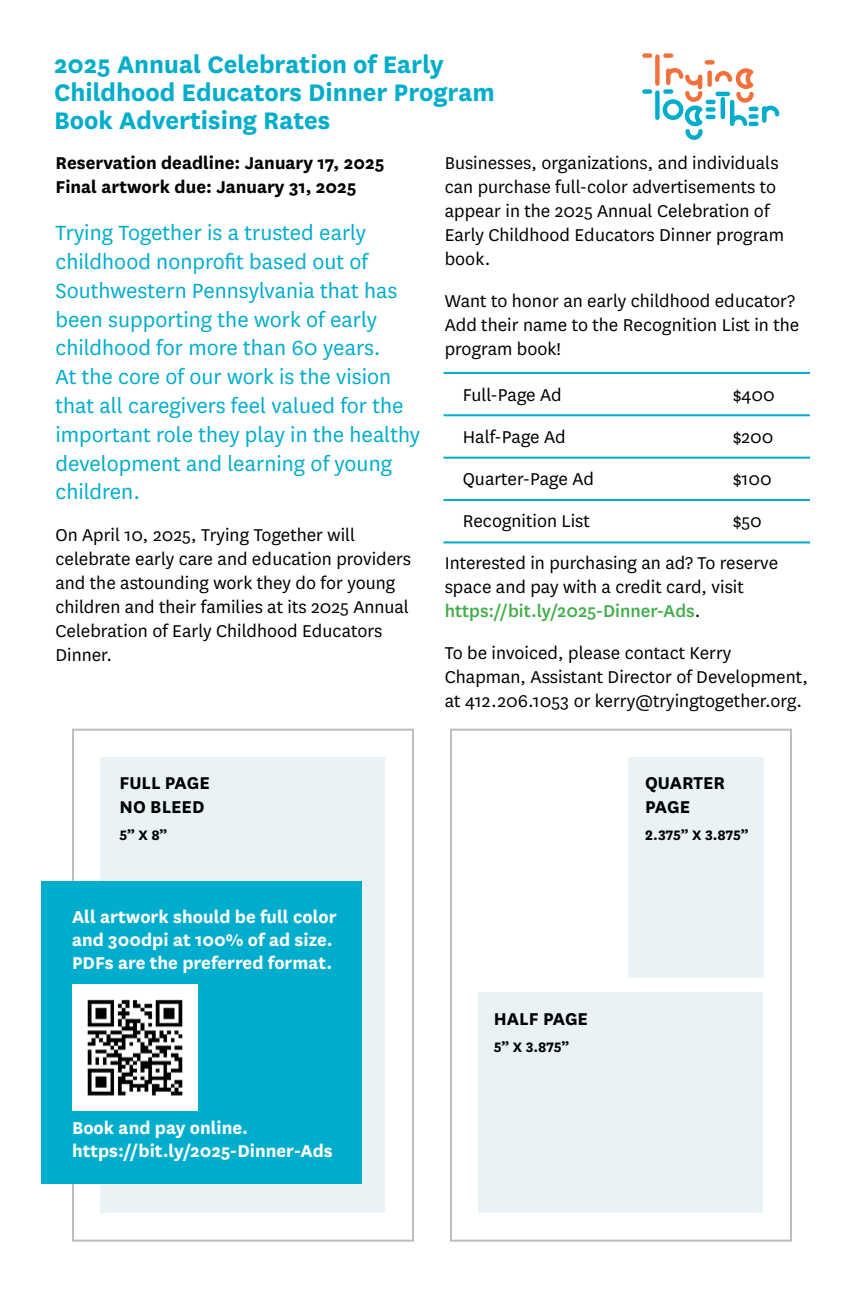
<style>
.page{position:relative;width:864px;height:1296px;background:#fff}
.page>*{position:absolute;margin:0;border:0;box-sizing:border-box;transform-origin:0 0}
.t1{font:700 28px/28px "National";color:#00adcc}
.t2{font:24px/28.8px "National";color:#00adcc}
.t3{font:20px/24px "National";color:#000}
.t4{font:700 20px/23.2px "National";color:#fff}
.t5{font:700 20px/24px "National";color:#000}
.t6{font:700 16px "National";letter-spacing:-.005em;color:#000}
.s1{font-weight:500;color:#41ad49}
</style>
<div class="page">
<div style="left:72px;top:729px;width:342px;height:513px;border:2px solid #bcbec0"></div>
<div style="left:450px;top:729px;width:342px;height:513px;border:2px solid #bcbec0"></div>
<div style="left:100px;top:757px;width:286px;height:456px;background:#e9f3f6"></div>
<div style="left:628px;top:757px;width:136px;height:221px;background:#e9f3f6"></div>
<div style="left:478px;top:992px;width:286px;height:221px;background:#e9f3f6"></div>
<div style="left:663px;top:53px;width:10px;height:5px;background:#f3703a;border-radius:2px"></div>
<div style="left:705px;top:60px;width:10px;height:5px;background:#f3703a;border-radius:2px"></div>
<div style="left:706px;top:107px;width:10px;height:5px;background:#00adcc;border-radius:2px"></div>
<hr style="left:706px;top:115px;width:10px;height:4px;background:#00adcc;border-radius:2px">
<hr style="left:706px;top:100px;width:10px;height:4px;background:#00adcc;border-radius:2px">
<div style="left:749px;top:114px;width:10px;height:5px;background:#00adcc;border-radius:2px"></div>
<svg style="left:749px;top:122px;width:10px;height:4px"></svg>
<svg style="left:749px;top:107px;width:10px;height:4px"></svg>
<div style="left:642px;top:53px;width:10px;height:5px;background:#f3703a;border-radius:2px"></div>
<div style="left:655px;top:54px;width:5px;height:32px;background:#f3703a;border-radius:2px"></div>
<div style="left:642px;top:89px;width:10px;height:5px;background:#00adcc;border-radius:2px"></div>
<div style="left:655px;top:90px;width:5px;height:30px;background:#00adcc;border-radius:2px"></div>
<div style="left:707px;top:70px;width:5px;height:17px;background:#f3703a;border-radius:2px"></div>
<svg style="left:762px;top:106px;width:17px;height:17px"></svg>
<svg style="left:715px;top:68px;width:39px;height:58px"></svg>
<svg style="left:663px;top:68px;width:40px;height:72px"></svg>
<hr style="left:444px;top:372px;width:366px;height:2px;background:#00adcc">
<hr style="left:444px;top:414px;width:366px;height:2px;background:#00adcc">
<hr style="left:444px;top:457px;width:366px;height:2px;background:#00adcc">
<hr style="left:444px;top:499px;width:366px;height:2px;background:#00adcc">
<hr style="left:444px;top:541px;width:366px;height:2px;background:#00adcc">
<div style="left:41px;top:881px;width:321px;height:303px;background:#00adcc"></div>
<img style="left:72px;top:985px;width:126px;height:126px">
<p class="t1" style="left:54px;top:48px;width:442px">2025 Annual Celebration of Early<br>Childhood Educators Dinner Program<br>Book Advertising Rates</p>
<p class="t5" style="left:56px;top:150px;width:331px">Reservation deadline: January 17, 2025<br>Final artwork due: January 31, 2025</p>
<p class="t2" style="left:56px;top:217px;width:366px">Trying Together is a trusted early childhood nonprofit based out of<br>Southwestern Pennsylvania that has been supporting the work of early childhood for more than 60 years.<br>At the core of our work is the vision that all caregivers feel valued for the important role they play in the healthy development and learning of young children.</p>
<p class="t3" style="left:56px;top:522px;width:357px">On April 10, 2025, Trying Together will celebrate early care and education providers and the astounding work they do for young children and their families at its 2025 Annual Celebration of Early Childhood Educators Dinner.</p>
<p class="t3" style="left:445px;top:150px;width:341px">Businesses, organizations, and individuals can purchase full-color advertisements to appear in the 2025 Annual Celebration of Early Childhood Educators Dinner program book.</p>
<p class="t3" style="left:445px;top:288px;width:356px">Want to honor an early childhood educator?<br>Add their name to the Recognition List in the program book!</p>
<p class="t3" style="left:463px;top:382px;width:100px">Full-Page Ad</p>
<p class="t3" style="left:733px;top:382px;width:44px">$400</p>
<p class="t3" style="left:463px;top:424px;width:104px">Half-Page Ad</p>
<p class="t3" style="left:733px;top:424px;width:42px">$200</p>
<p class="t3" style="left:463px;top:466px;width:133px">Quarter-Page Ad</p>
<p class="t3" style="left:733px;top:466px;width:41px">$100</p>
<p class="t3" style="left:463px;top:508px;width:129px">Recognition List</p>
<p class="t3" style="left:733px;top:508px;width:31px">$50</p>
<p class="t3" style="left:445px;top:550px;width:335px">Interested in purchasing an ad? To reserve space and pay with a credit card, visit <span class="s1">https://bit.ly/2025-Dinner-Ads</span>.</p>
<p class="t3" style="left:445px;top:640px;width:365px">To be invoiced, please contact Kerry<br>Chapman, Assistant Director of Development, at 412.206.1053 or kerry@tryingtogether.org.</p>
<p class="t5" style="left:120px;top:769px;width:92px">FULL PAGE</p>
<p class="t5" style="left:120px;top:793px;width:86px">NO BLEED</p>
<p class="t6" style="left:120px;top:824px;width:49px">5” X 8”</p>
<p class="t5" style="left:645px;top:769px;width:82px">QUARTER<br>PAGE</p>
<p class="t6" style="left:645px;top:824px;width:105px">2.375” X 3.875”</p>
<p class="t4" style="left:72px;top:904px;width:266px">All artwork should be full color and 300dpi at 100% of ad size.<br>PDFs are the preferred format.</p>
<p class="t4" style="left:72px;top:1115px;width:178px">Book and pay online.</p>
<p class="t4" style="left:72px;top:1138px;width:262px">https://bit.ly/2025-Dinner-Ads</p>
<p class="t5" style="left:494px;top:1005px;width:96px">HALF PAGE</p>
<p class="t6" style="left:494px;top:1036px;width:77px">5” X 3.875”</p>
</div>
